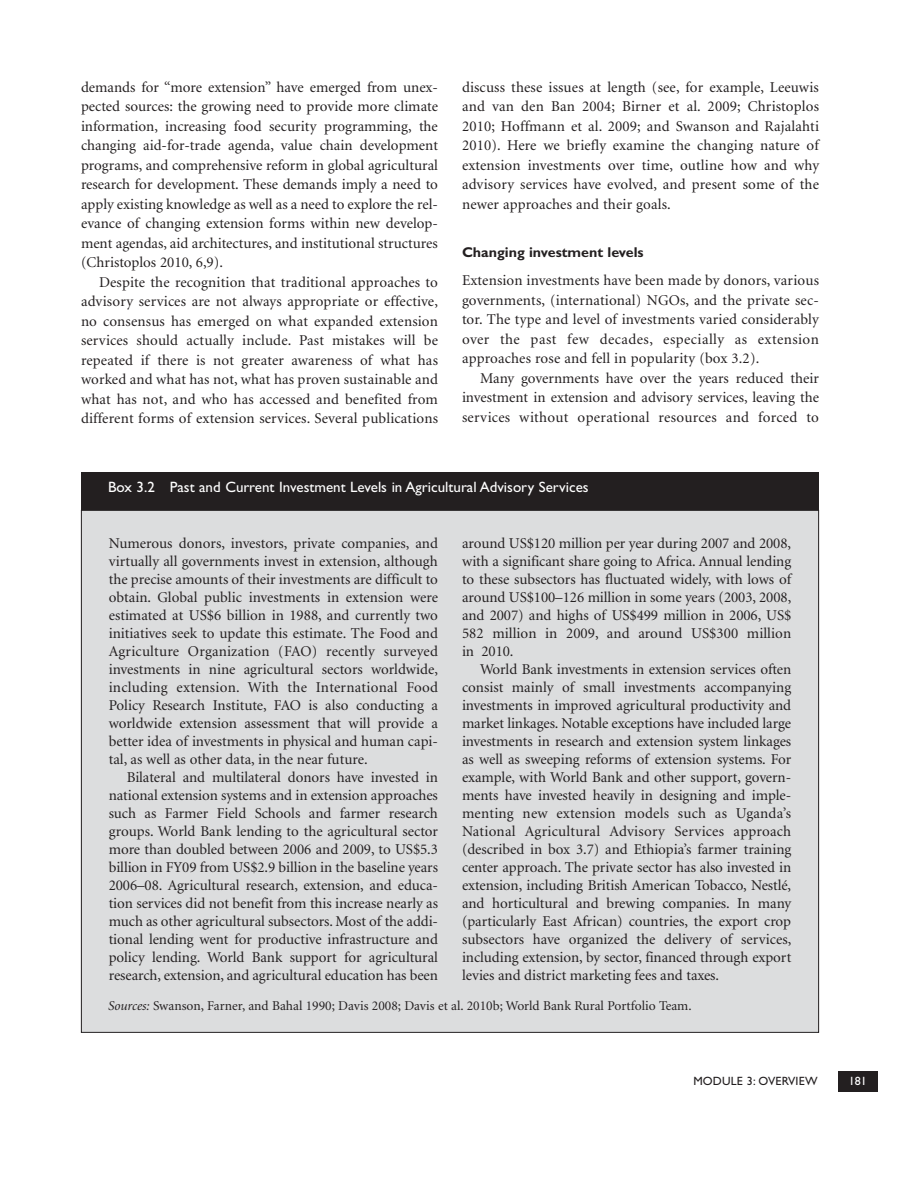
<style>
.page{position:relative;width:918px;height:1188px;background:#fff}
.page>*{position:absolute;margin:0;border:0;box-sizing:border-box;transform-origin:0 0}
.t1{font:15px/19.5px "Minion";color:#231f20;text-align:justify}
.t2{font:15px "Gill Sans";color:#fff}
.t3{font:15px "Minion";letter-spacing:.02em;color:#231f20}
.t4{font:15px "Minion";letter-spacing:.03em;color:#231f20}
.t5{font:700 14.25px "Gill Sans";color:#231f20}
.t6{font:13.5px "Minion";color:#231f20}
.t7{font:12px "Gill Sans";letter-spacing:.015em;color:#231f20}
.t8{font:12px "Gill Sans";color:#fff}
.s1{font-style:italic}
</style>
<div class="page">
<div style="left:838px;top:1071px;width:40px;height:20px;background:#231f20"></div>
<div style="left:81px;top:472px;width:738px;height:38px;background:#231f20"></div>
<div style="left:81px;top:510px;width:738px;height:522px;background:#dcddde"></div>
<p class="t1" style="left:81px;top:78px;width:359px">demands for “more extension” have emerged from unex-</p>
<p class="t1" style="left:81px;top:98px;width:359px">pected sources: the growing need to provide more climate</p>
<p class="t1" style="left:81px;top:117px;width:358px">information, increasing food security programming, the</p>
<p class="t1" style="left:81px;top:137px;width:359px">changing aid-for-trade agenda, value chain development</p>
<p class="t1" style="left:81px;top:156px;width:359px">programs, and comprehensive reform in global agricultural</p>
<p class="t1" style="left:81px;top:176px;width:359px">research for development. These demands imply a need to</p>
<p class="t1" style="left:81px;top:195px;width:358px">apply existing knowledge as well as a need to explore the rel-</p>
<p class="t1" style="left:81px;top:215px;width:358px">evance of changing extension forms within new develop-</p>
<p class="t1" style="left:81px;top:234px;width:358px">ment agendas, aid architectures, and institutional structures</p>
<p class="t1" style="left:81px;top:254px;width:143px">(Christoplos 2010, 6,9).</p>
<p class="t1" style="left:99px;top:273px;width:340px">Despite the recognition that traditional approaches to</p>
<p class="t1" style="left:81px;top:293px;width:359px">advisory services are not always appropriate or effective,</p>
<p class="t1" style="left:81px;top:312px;width:359px">no consensus has emerged on what expanded extension</p>
<p class="t1" style="left:81px;top:332px;width:359px">services should actually include. Past mistakes will be</p>
<p class="t1" style="left:81px;top:351px;width:359px">repeated if there is not greater awareness of what has</p>
<p class="t1" style="left:81px;top:371px;width:359px">worked and what has not, what has proven sustainable and</p>
<p class="t1" style="left:81px;top:390px;width:358px">what has not, and who has accessed and benefited from</p>
<p class="t1" style="left:81px;top:410px;width:359px">different forms of extension services. Several publications</p>
<p class="t1" style="left:462px;top:78px;width:359px">discuss these issues at length (see, for example, Leeuwis and van den Ban 2004; Birner et al. 2009; Christoplos 2010; Hoffmann et al. 2009; and Swanson and Rajalahti 2010). Here we briefly examine the changing nature of extension investments over time, outline how and why advisory services have evolved, and present some of the newer approaches and their goals.</p>
<p class="t5" style="left:462px;top:247px;width:183px">Changing investment levels</p>
<p class="t1" style="left:462px;top:272px;width:359px">Extension investments have been made by donors, various</p>
<p class="t1" style="left:462px;top:291px;width:358px">governments, (international) NGOs, and the private sec-</p>
<p class="t1" style="left:462px;top:311px;width:358px">tor. The type and level of investments varied considerably</p>
<p class="t4" style="left:462px;top:333px;width:358px">over the past few decades, especially as extension</p>
<p class="t1" style="left:462px;top:350px;width:299px">approaches rose and fell in popularity (box 3.2).</p>
<p class="t1" style="left:480px;top:369px;width:341px">Many governments have over the years reduced their</p>
<p class="t1" style="left:462px;top:389px;width:359px">investment in extension and advisory services, leaving the</p>
<p class="t3" style="left:462px;top:411px;width:359px">services without operational resources and forced to</p>
<p class="t2" style="left:108px;top:481px;width:482px">Box 3.2 Past and Current Investment Levels in Agricultural Advisory Services</p>
<p class="t1" style="left:109px;top:535px;width:331px">Numerous donors, investors, private companies, and</p>
<p class="t1" style="left:109px;top:553px;width:331px">virtually all governments invest in extension, although</p>
<p class="t1" style="left:109px;top:571px;width:331px">the precise amounts of their investments are difficult to</p>
<p class="t1" style="left:109px;top:589px;width:331px">obtain. Global public investments in extension were</p>
<p class="t1" style="left:109px;top:607px;width:331px">estimated at US$6 billion in 1988, and currently two</p>
<p class="t1" style="left:109px;top:625px;width:331px">initiatives seek to update this estimate. The Food and</p>
<p class="t1" style="left:109px;top:643px;width:331px">Agriculture Organization (FAO) recently surveyed</p>
<p class="t1" style="left:109px;top:661px;width:331px">invest ments in nine agricultural sectors worldwide,</p>
<p class="t1" style="left:109px;top:679px;width:331px">including extension. With the International Food</p>
<p class="t1" style="left:109px;top:697px;width:331px">Policy Research Institute, FAO is also conducting a</p>
<p class="t1" style="left:109px;top:715px;width:331px">worldwide extension assessment that will provide a</p>
<p class="t1" style="left:109px;top:733px;width:331px">better idea of investments in physical and human capi-</p>
<p class="t1" style="left:109px;top:751px;width:260px">tal, as well as other data, in the near future.</p>
<p class="t1" style="left:127px;top:769px;width:313px">Bilateral and multilateral donors have invested in</p>
<p class="t1" style="left:109px;top:787px;width:331px">national extension systems and in extension approaches</p>
<p class="t1" style="left:109px;top:805px;width:331px">such as Farmer Field Schools and farmer research</p>
<p class="t1" style="left:109px;top:823px;width:331px">groups. World Bank lending to the agricul tural sector</p>
<p class="t1" style="left:109px;top:841px;width:331px">more than doubled between 2006 and 2009, to US$5.3</p>
<p class="t1" style="left:109px;top:859px;width:331px">billion in FY09 from US$2.9 billion in the baseline years</p>
<p class="t1" style="left:109px;top:877px;width:331px">2006–08. Agricultural research, extension, and educa-</p>
<p class="t1" style="left:109px;top:895px;width:331px">tion services did not benefit from this increase nearly as</p>
<p class="t1" style="left:109px;top:913px;width:331px">much as other agricultural subsectors. Most of the addi-</p>
<p class="t1" style="left:109px;top:931px;width:331px">tional lending went for productive infrastructure and</p>
<p class="t1" style="left:109px;top:949px;width:331px">policy lending. World Bank support for agricultural</p>
<p class="t1" style="left:109px;top:967px;width:331px">research, extension, and agricultural education has been</p>
<p class="t1" style="left:462px;top:535px;width:331px">around US$120 million per year during 2007 and 2008,</p>
<p class="t1" style="left:462px;top:553px;width:331px">with a significant share going to Africa. Annual lending</p>
<p class="t1" style="left:462px;top:571px;width:331px">to these subsectors has fluctuated widely, with lows of</p>
<p class="t1" style="left:462px;top:589px;width:331px">around US$100–126 million in some years (2003, 2008,</p>
<p class="t1" style="left:462px;top:607px;width:331px">and 2007) and highs of US$499 million in 2006, US$</p>
<p class="t1" style="left:462px;top:625px;width:331px">582 million in 2009, and around US$300 million</p>
<p class="t1" style="left:462px;top:643px;width:53px">in 2010.</p>
<p class="t1" style="left:480px;top:661px;width:313px">World Bank investments in extension services often</p>
<p class="t1" style="left:462px;top:679px;width:331px">consist mainly of small investments accompanying</p>
<p class="t1" style="left:462px;top:697px;width:331px">investments in improved agricultural productivity and</p>
<p class="t1" style="left:462px;top:715px;width:331px">market linkages. Notable exceptions have included large</p>
<p class="t1" style="left:462px;top:733px;width:331px">investments in research and extension system linkages</p>
<p class="t1" style="left:462px;top:751px;width:331px">as well as sweeping reforms of extension systems. For</p>
<p class="t1" style="left:462px;top:769px;width:331px">example, with World Bank and other support, govern-</p>
<p class="t1" style="left:462px;top:787px;width:331px">ments have invested heavily in designing and imple-</p>
<p class="t1" style="left:462px;top:805px;width:331px">menting new extension models such as Uganda’s</p>
<p class="t1" style="left:462px;top:823px;width:331px">National Agricultural Advisory Services approach</p>
<p class="t1" style="left:462px;top:841px;width:331px">(described in box 3.7) and Ethiopia’s farmer training</p>
<p class="t1" style="left:462px;top:859px;width:331px">center approach. The private sector has also invested in</p>
<p class="t1" style="left:462px;top:877px;width:331px">extension, including British American Tobacco, Nestlé,</p>
<p class="t1" style="left:462px;top:895px;width:331px">and horticultural and brewing companies. In many</p>
<p class="t1" style="left:462px;top:913px;width:331px">(particularly East African) countries, the export crop</p>
<p class="t1" style="left:462px;top:931px;width:331px">subsectors have organized the delivery of services,</p>
<p class="t1" style="left:462px;top:949px;width:331px">including extension, by sector, financed through export</p>
<p class="t1" style="left:462px;top:967px;width:259px">levies and district marketing fees and taxes.</p>
<p class="t6" style="left:108px;top:1001px;width:585px"><span class="s1">Sources:</span> Swanson, Farner, and Bahal 1990; Davis 2008; Davis et al. 2010b; World Bank Rural Portfolio Team.</p>
<p class="t7" style="left:693px;top:1077px;width:126px">MODULE 3: OVERVIEW</p>
<p class="t8" style="left:849px;top:1077px;width:19px">181</p>
</div>
